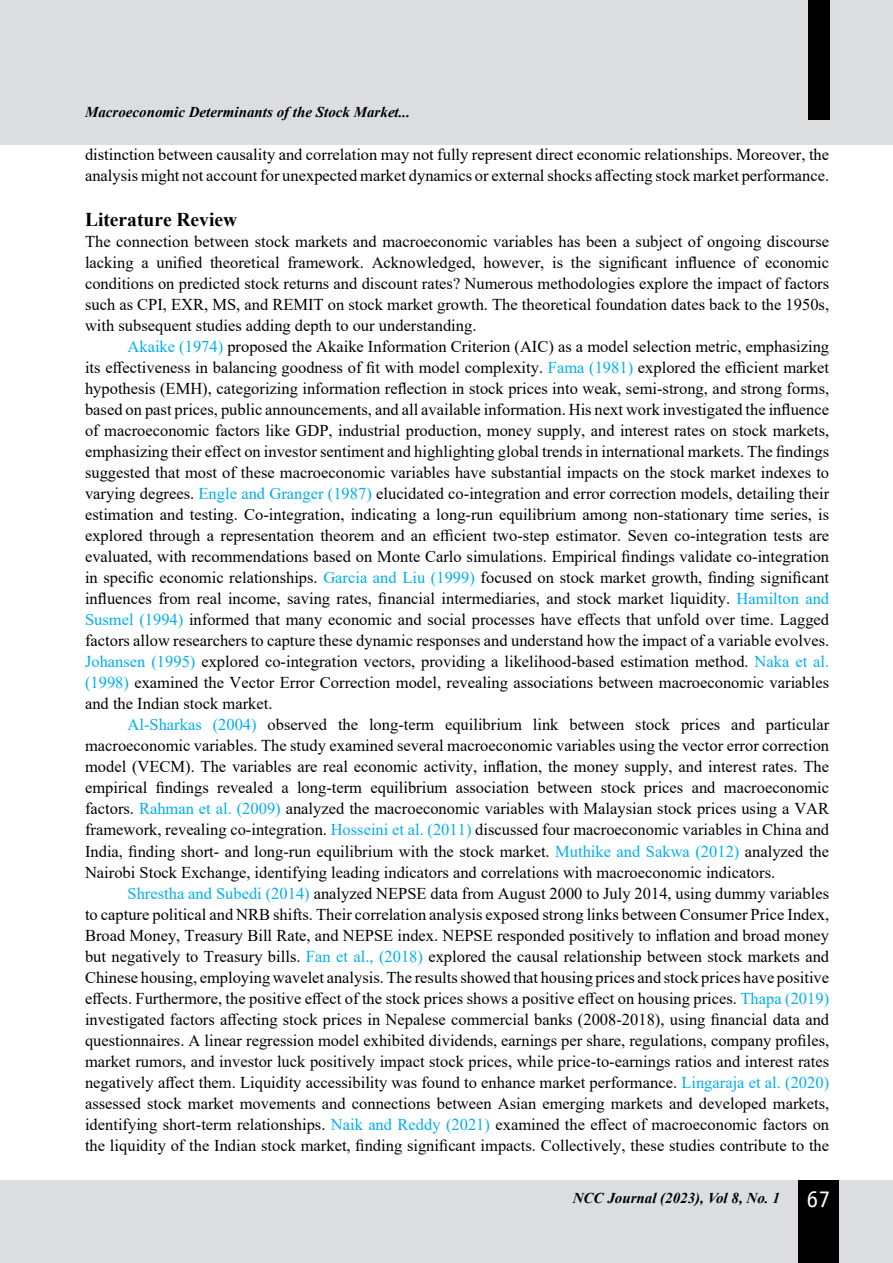
<style>
.page{position:relative;width:893px;height:1263px;background:#fff}
.page>*{position:absolute;margin:0;border:0;box-sizing:border-box;transform-origin:0 0}
.t1{font:700 19.5px "Times New Roman";color:#000}
.t2{font:16.5px/21px "Times New Roman";color:#000;text-align:justify}
.t3{font:italic 700 15px "Times New Roman";color:#000}
.s1{color:#00aeef}
.s2{font-family:"Officina Sans Std";font-weight:400;font-style:normal;font-size:24px;color:#fff}
</style>
<div class="page">
<div style="left:0;top:0;width:893px;height:145px;background:#dcddde"></div>
<div style="left:0;top:1180px;width:893px;height:83px;background:#dcddde"></div>
<div style="left:808px;top:0;width:21px;height:120px;background:#000"></div>
<div style="left:798px;top:1180px;width:41px;height:83px;background:#000"></div>
<p class="t3" style="left:85px;top:102px;width:327px">Macroeconomic Determinants of the Stock Market...</p>
<p class="t2" style="left:85px;top:144px;width:746px">distinction between causality and correlation may not fully represent direct economic relationships. Moreover, the analysis might not account for unexpected market dynamics or external shocks affecting stock market performance.</p>
<p class="t1" style="left:85px;top:206px;width:154px">Literature Review</p>
<p class="t2" style="left:85px;top:231px;width:746px">The connection between stock markets and macroeconomic variables has been a subject of ongoing discourse lacking a unified theoretical framework. Acknowledged, however, is the significant influence of economic conditions on predicted stock returns and discount rates? Numerous methodologies explore the impact of factors such as CPI, EXR, MS, and REMIT on stock market growth. The theoretical foundation dates back to the 1950s, with subsequent studies adding depth to our understanding.</p>
<p class="t2" style="left:85px;top:336px;width:746px;text-indent:43px"><span class="s1">Akaike (1974)</span> proposed the Akaike Information Criterion (AIC) as a model selection metric, emphasizing its effectiveness in balancing goodness of fit with model complexity. <span class="s1">Fama (1981)</span> explored the efficient market hypothesis (EMH), categorizing information reflection in stock prices into weak, semi-strong, and strong forms, based on past prices, public announcements, and all available information. His next work investigated the influence of macroeconomic factors like GDP, industrial production, money supply, and interest rates on stock markets, emphasizing their effect on investor sentiment and highlighting global trends in international markets. The findings suggested that most of these macroeconomic variables have substantial impacts on the stock market indexes to varying degrees. <span class="s1">Engle and Granger (1987)</span> elucidated co-integration and error correction models, detailing their estimation and testing. Co-integration, indicating a long-run equilibrium among non-stationary time series, is explored through a representation theorem and an efficient two-step estimator. Seven co-integration tests are evaluated, with recommendations based on Monte Carlo simulations. Empirical findings validate co-integration in specific economic relationships. <span class="s1">Garcia and Liu (1999)</span> focused on stock market growth, finding significant influences from real income, saving rates, financial intermediaries, and stock market liquidity. <span class="s1">Hamilton and Susmel (1994)</span> informed that many economic and social processes have effects that unfold over time. Lagged factors allow researchers to capture these dynamic responses and understand how the impact of a variable evolves.<br><span class="s1">Johansen (1995)</span> explored co-integration vectors, providing a likelihood-based estimation method. <span class="s1">Naka et al. (1998)</span> examined the Vector Error Correction model, revealing associations between macroeconomic variables and the Indian stock market.</p>
<p class="t2" style="left:85px;top:714px;width:746px;text-indent:43px"><span class="s1">Al-Sharkas (2004)</span> observed the long-term equilibrium link between stock prices and particular macroeconomic variables. The study examined several macroeconomic variables using the vector error correction model (VECM). The variables are real economic activity, inflation, the money supply, and interest rates. The empirical findings revealed a long-term equilibrium association between stock prices and macroeconomic factors. <span class="s1">Rahman et al. (2009)</span> analyzed the macroeconomic variables with Malaysian stock prices using a VAR framework, revealing co-integration. <span class="s1">Hosseini et al. (2011)</span> discussed four macroeconomic variables in China and India, finding short- and long-run equilibrium with the stock market. <span class="s1">Muthike and Sakwa (2012)</span> analyzed the Nairobi Stock Exchange, identifying leading indicators and correlations with macroeconomic indicators.</p>
<p class="t2" style="left:85px;top:882px;width:746px;text-indent:43px"><span class="s1">Shrestha and Subedi (2014)</span> analyzed NEPSE data from August 2000 to July 2014, using dummy variables to capture political and NRB shifts. Their correlation analysis exposed strong links between Consumer Price Index, Broad Money, Treasury Bill Rate, and NEPSE index. NEPSE responded positively to inflation and broad money but negatively to Treasury bills. <span class="s1">Fan et al., (2018)</span> explored the causal relationship between stock markets and Chinese housing, employing wavelet analysis. The results showed that housing prices and stock prices have positive effects. Furthermore, the positive effect of the stock prices shows a positive effect on housing prices. <span class="s1">Thapa (2019) </span>investigated factors affecting stock prices in Nepalese commercial banks (2008-2018), using financial data and questionnaires. A linear regression model exhibited dividends, earnings per share, regulations, company profiles, market rumors, and investor luck positively impact stock prices, while price-to-earnings ratios and interest rates negatively affect them. Liquidity accessibility was found to enhance market performance. <span class="s1">Lingaraja et al. (2020) </span>assessed stock market movements and connections between Asian emerging markets and developed markets, identifying short-term relationships. <span class="s1">Naik and Reddy (2021)</span> examined the effect of macroeconomic factors on the liquidity of the Indian stock market, finding significant impacts. Collectively, these studies contribute to the</p>
<p class="t3" style="left:573px;top:1187px;width:259px">NCC Journal (2023), Vol 8, No. 1 <span class="s2">67</span></p>
</div>
